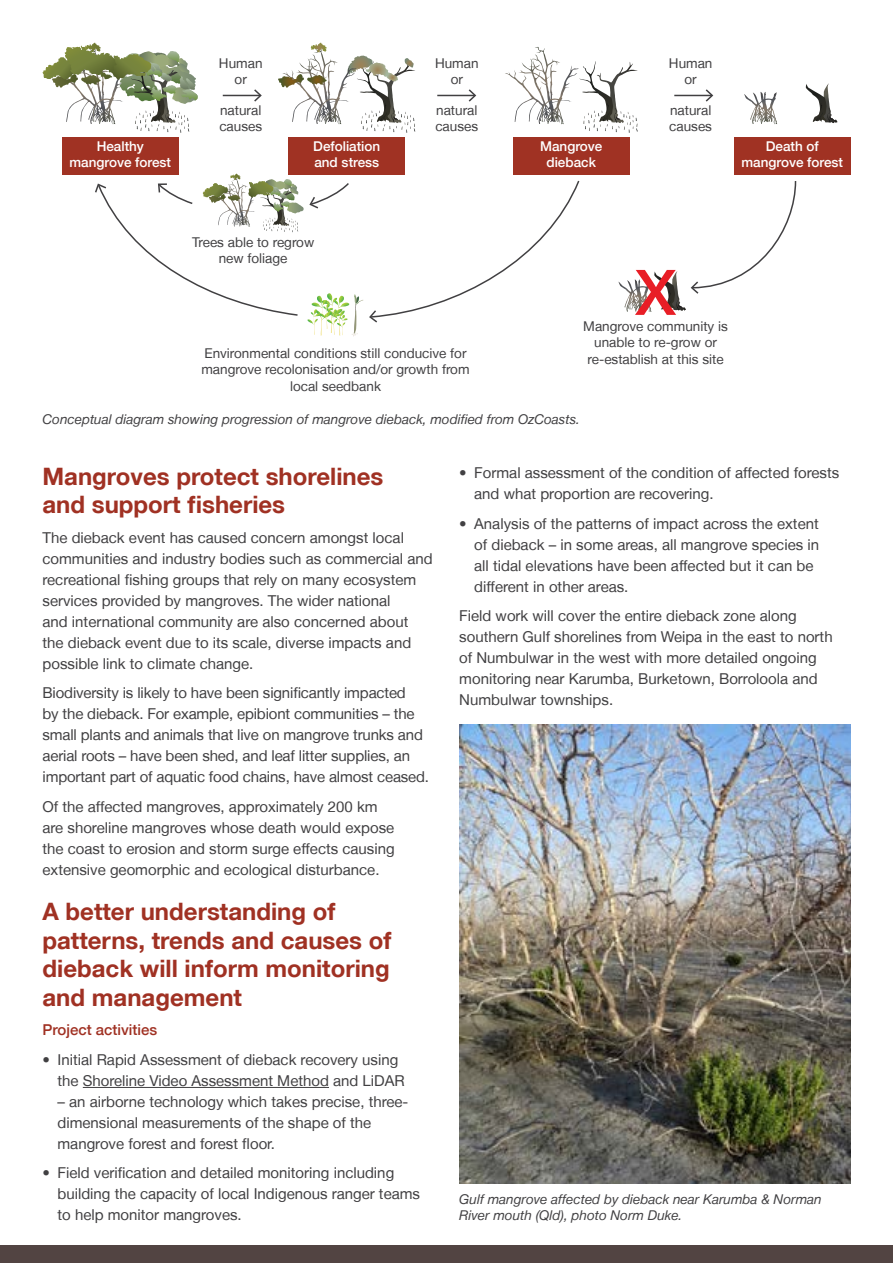
<style>
.page{position:relative;width:893px;height:1263px;background:#fff}
.page>*{position:absolute;margin:0;border:0;box-sizing:border-box;transform-origin:0 0}
.t1{font:700 24px/28.5px "Helvetica Neue LT";color:#a03123}
.t2{font:15px/21px "Helvetica Neue LT";color:#414042}
.t3{font:500 15px "Helvetica Neue LT";color:#a03123}
.t4{font:13.5px/16.2px "Helvetica Neue LT";color:#414042;text-align:center}
.t5{font:italic 13.5px/16.2px "Helvetica Neue LT";color:#414042}
.t6{font:500 13.5px/16.2px "Helvetica Neue LT";color:#fff;text-align:center}
</style>
<div class="page">
<div style="left:0;top:1246px;width:893px;height:17px;background:#524442"></div>
<hr style="left:83px;top:1087px;width:246px;height:1px;background:#414042">
<img style="left:459px;top:725px;width:391px;height:458px">
<div style="left:734px;top:137px;width:116px;height:38px;background:#a03223"></div>
<div style="left:513px;top:137px;width:116px;height:38px;background:#a03223"></div>
<div style="left:289px;top:137px;width:116px;height:38px;background:#a03223"></div>
<div style="left:62px;top:137px;width:116px;height:38px;background:#a03223"></div>
<svg style="left:43px;top:43px;width:155px;height:90px"></svg>
<svg style="left:806px;top:83px;width:31px;height:40px"></svg>
<svg style="left:744px;top:92px;width:33px;height:32px"></svg>
<svg style="left:505px;top:47px;width:133px;height:86px"></svg>
<svg style="left:278px;top:43px;width:137px;height:90px"></svg>
<hr style="left:674px;top:95px;width:38px;height:1px;background:#414042">
<svg style="left:706px;top:89px;width:7px;height:13px"></svg>
<hr style="left:437px;top:95px;width:38px;height:1px;background:#414042">
<svg style="left:469px;top:89px;width:7px;height:13px"></svg>
<hr style="left:223px;top:95px;width:37px;height:1px;background:#414042">
<svg style="left:254px;top:89px;width:8px;height:13px"></svg>
<svg style="left:95px;top:173px;width:485px;height:164px"></svg>
<svg style="left:618px;top:181px;width:179px;height:134px"></svg>
<p class="t4" style="left:219px;top:54px;width:45px">Human or</p>
<p class="t4" style="left:219px;top:102px;width:44px;text-align:left">natural causes</p>
<p class="t4" style="left:435px;top:54px;width:45px">Human or</p>
<p class="t4" style="left:435px;top:102px;width:44px;text-align:left">natural causes</p>
<p class="t4" style="left:669px;top:54px;width:45px">Human or</p>
<p class="t4" style="left:669px;top:102px;width:44px;text-align:left">natural causes</p>
<p class="t6" style="left:70px;top:138px;width:103px">Healthy mangrove forest</p>
<p class="t6" style="left:741px;top:138px;width:103px">Death of mangrove forest</p>
<p class="t6" style="left:313px;top:138px;width:69px;text-align:left">Defoliation and stress</p>
<p class="t6" style="left:540px;top:138px;width:64px">Mangrove dieback</p>
<p class="t4" style="left:192px;top:234px;width:124px">Trees able to regrow new foliage</p>
<p class="t4" style="left:201px;top:345px;width:270px">Environmental conditions still conducive for mangrove recolonisation and/or growth from local seedbank</p>
<p class="t4" style="left:583px;top:318px;width:146px">Mangrove community is unable to re-grow or re-establish at this site</p>
<p class="t5" style="left:43px;top:411px;width:539px">Conceptual diagram showing progression of mangrove dieback, modified from OzCoasts.</p>
<h1 class="t1" style="left:43px;top:461px;width:342px">Mangroves protect shorelines and support fisheries</h1>
<p class="t2" style="left:43px;top:527px;width:392px">The dieback event has caused concern amongst local communities and industry bodies such as commercial and recreational fishing groups that rely on many ecosystem services provided by mangroves. The wider national<br>and international community are also concerned about the dieback event due to its scale, diverse impacts and possible link to climate change.</p>
<p class="t2" style="left:43px;top:682px;width:388px">Biodiversity is likely to have been significantly impacted<br>by the dieback. For example, epibiont communities – the small plants and animals that live on mangrove trunks and aerial roots – have been shed, and leaf litter supplies, an important part of aquatic food chains, have almost ceased.</p>
<p class="t2" style="left:43px;top:796px;width:354px">Of the affected mangroves, approximately 200 km are shoreline mangroves whose death would expose the coast to erosion and storm surge effects causing extensive geomorphic and ecological disturbance.</p>
<h1 class="t1" style="left:43px;top:897px;width:350px">A better understanding of patterns, trends and causes of dieback will inform monitoring and management</h1>
<p class="t3" style="left:43px;top:1021px;width:116px">Project activities</p>
<p class="t2" style="left:58px;top:1049px;width:349px;text-indent:-15px">• Initial Rapid Assessment of dieback recovery using the Shoreline Video Assessment Method and LiDAR</p>
<p class="t2" style="left:58px;top:1091px;width:352px">– an airborne technology which takes precise, three&shy;dimensional measurements of the shape of the mangrove forest and forest floor.</p>
<p class="t2" style="left:58px;top:1162px;width:364px;text-indent:-15px">• Field verification and detailed monitoring including building the capacity of local Indigenous ranger teams to help monitor mangroves.</p>
<p class="t2" style="left:474px;top:462px;width:367px;text-indent:-15px">• Formal assessment of the condition of affected forests and what proportion are recovering.</p>
<p class="t2" style="left:474px;top:513px;width:346px;text-indent:-15px">• Analysis of the patterns of impact across the extent of dieback – in some areas, all mangrove species in all tidal elevations have been affected but it can be different in other areas.</p>
<p class="t2" style="left:459px;top:605px;width:375px">Field work will cover the entire dieback zone along southern Gulf shorelines from Weipa in the east to north of Numbulwar in the west with more detailed ongoing monitoring near Karumba, Burketown, Borroloola and Numbulwar townships.</p>
<p class="t5" style="left:459px;top:1191px;width:364px">Gulf mangrove affected by dieback near Karumba &amp; Norman<br>River mouth (Qld), photo Norm Duke.</p>
</div>
